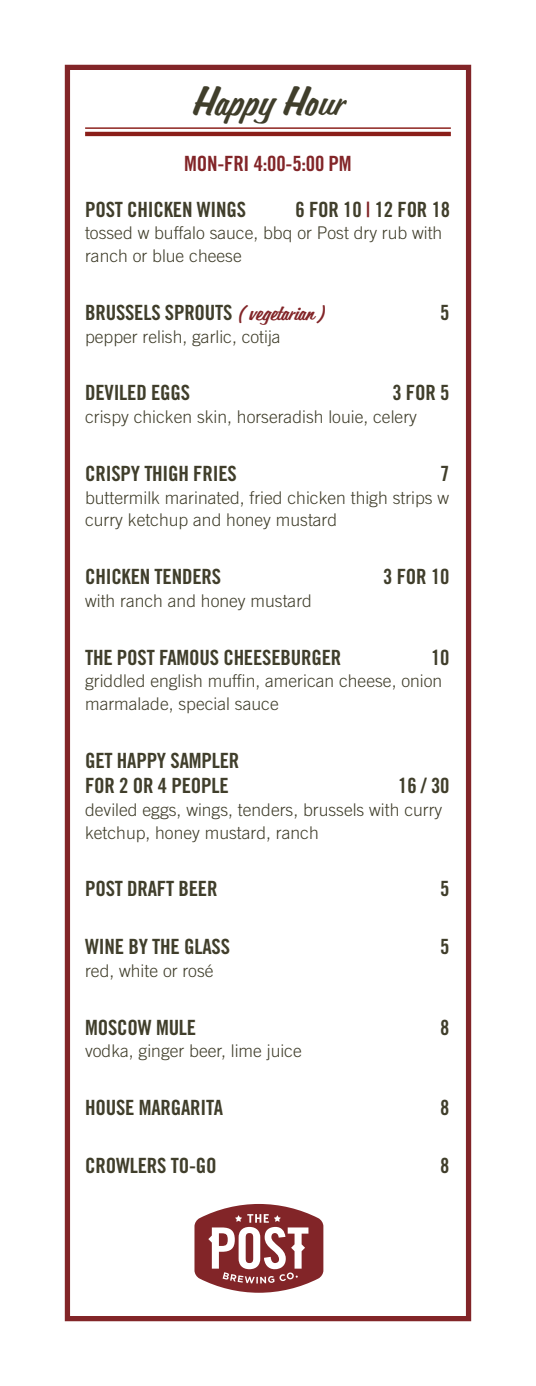
<style>
.page{position:relative;width:536px;height:1386px;background:#fff}
.page>*{position:absolute;margin:0;border:0;box-sizing:border-box;transform-origin:0 0}
.t1{font:38.5px "Filmotype Lakeside";color:#403e2b}
.t2{font:21px/25.2px "Trade Gothic LT Std Bd Cn 20";letter-spacing:-.01em;color:#403e2b}
.t3{font:21px "Trade Gothic LT Std Bd Cn 20";letter-spacing:-.01em;color:#822528}
.t4{font:300 17.5px/22.8px "Trade Gothic LT Std";color:#403e2b}
.s1{color:#822528}
.s2{font-family:"Filmotype Lakeside";color:#822528}
</style>
<div class="page">
<svg style="left:194px;top:1204px;width:129px;height:89px"></svg>
<div style="left:65px;top:65px;width:406px;height:1256px;border:5px solid #822528"></div>
<hr style="left:85px;top:132px;width:365px;height:4px;background:#8a1e19">
<hr style="left:85px;top:127px;width:365px;height:2px;background:#8a1e19">
<h1 class="t1" style="left:192px;top:78px;width:153px">Happy Hour</h1>
<p class="t3" style="left:184px;top:151px;width:169px">MON-FRI 4:00-5:00 PM</p>
<p class="t2" style="left:85px;top:196px;width:162px">POST CHICKEN WINGS</p>
<p class="t2" style="left:295px;top:196px;width:156px">6 FOR 10 <span class="s1">|</span> 12 FOR 18</p>
<p class="t4" style="left:85px;top:222px;width:358px">tossed w buffalo sauce, bbq or Post dry rub with ranch or blue cheese</p>
<p class="t2" style="left:85px;top:300px;width:241px">BRUSSELS SPROUTS <span class="s2">( vegetarian )</span></p>
<p class="t2" style="left:440px;top:300px;width:11px">5</p>
<p class="t4" style="left:85px;top:325px;width:197px">pepper relish, garlic, cotija</p>
<p class="t2" style="left:85px;top:380px;width:106px">DEVILED EGGS</p>
<p class="t2" style="left:392px;top:380px;width:59px">3 FOR 5</p>
<p class="t4" style="left:85px;top:405px;width:333px">crispy chicken skin, horseradish louie, celery</p>
<p class="t2" style="left:85px;top:461px;width:153px">CRISPY THIGH FRIES</p>
<p class="t2" style="left:440px;top:461px;width:11px">7</p>
<p class="t4" style="left:85px;top:486px;width:365px">buttermilk marinated, fried chicken thigh strips w curry ketchup and honey mustard</p>
<p class="t2" style="left:85px;top:564px;width:137px">CHICKEN TENDERS</p>
<p class="t2" style="left:383px;top:564px;width:68px">3 FOR 10</p>
<p class="t4" style="left:85px;top:589px;width:228px">with ranch and honey mustard</p>
<p class="t2" style="left:85px;top:644px;width:257px">THE POST FAMOUS CHEESEBURGER</p>
<p class="t2" style="left:431px;top:644px;width:20px">10</p>
<p class="t4" style="left:85px;top:670px;width:358px">griddled english muffin, american cheese, onion marmalade, special sauce</p>
<p class="t2" style="left:85px;top:748px;width:156px">GET HAPPY SAMPLER<br>FOR 2 OR 4 PEOPLE</p>
<p class="t2" style="left:398px;top:773px;width:53px">16 / 30</p>
<p class="t4" style="left:85px;top:798px;width:358px">deviled eggs, wings, tenders, brussels with curry ketchup, honey mustard, ranch</p>
<p class="t2" style="left:85px;top:876px;width:134px">POST DRAFT BEER</p>
<p class="t2" style="left:440px;top:876px;width:11px">5</p>
<p class="t2" style="left:85px;top:934px;width:146px">WINE BY THE GLASS</p>
<p class="t2" style="left:440px;top:934px;width:11px">5</p>
<p class="t4" style="left:85px;top:959px;width:130px">red, white or rosé</p>
<p class="t2" style="left:85px;top:1014px;width:113px">MOSCOW MULE</p>
<p class="t2" style="left:440px;top:1014px;width:11px">8</p>
<p class="t4" style="left:85px;top:1040px;width:218px">vodka, ginger beer, lime juice</p>
<p class="t2" style="left:85px;top:1095px;width:139px">HOUSE MARGARITA</p>
<p class="t2" style="left:440px;top:1095px;width:11px">8</p>
<p class="t2" style="left:85px;top:1153px;width:133px">CROWLERS TO-GO</p>
<p class="t2" style="left:440px;top:1153px;width:11px">8</p>
</div>
